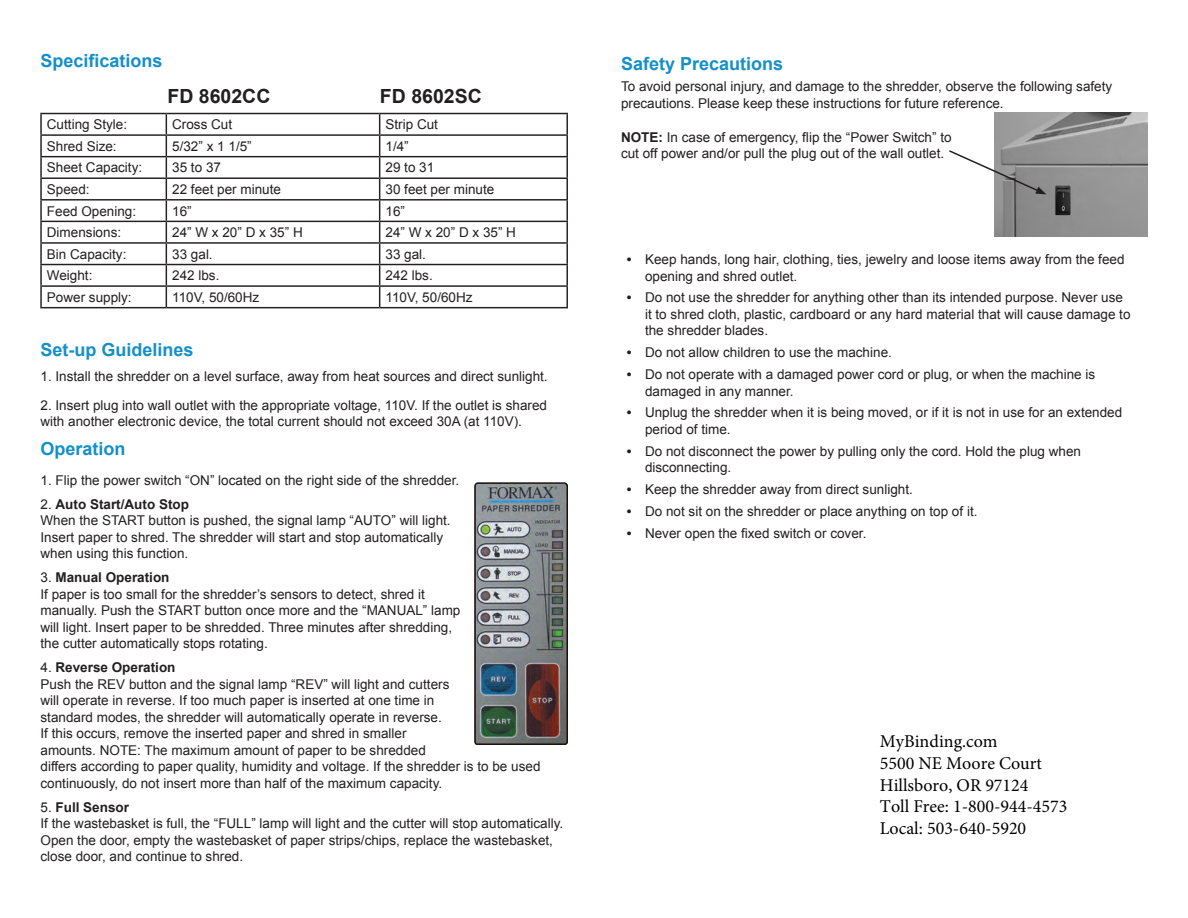
<style>
.page{position:relative;width:1188px;height:918px;background:#fff}
.page>*{position:absolute;margin:0;border:0;box-sizing:border-box;transform-origin:0 0}
.t1{font:700 19.5px "Arial";color:#231f20}
.t2{font:18px/21.6px "Minion Pro";color:#000}
.t3{font:700 18px "Arial";color:#1490c8}
.t4{font:13.5px/16.5px "Arial";color:#231f20}
.t5{font:700 13.5px "Arial";color:#231f20}
.s1{font-weight:700}
.s2{font-weight:400}
</style>
<div class="page">
<img style="left:995px;top:112px;width:153px;height:125px">
<img style="left:474px;top:482px;width:94px;height:263px">
<img style="left:476px;top:484px;width:91px;height:259px">
<svg style="left:949px;top:149px;width:97px;height:45px"></svg>
<hr style="left:40px;top:113px;width:126px;height:1px;background:#231f20">
<hr style="left:40px;top:114px;width:2px;height:20px;background:#231f20">
<hr style="left:166px;top:113px;width:214px;height:1px;background:#231f20">
<hr style="left:380px;top:113px;width:188px;height:1px;background:#231f20">
<hr style="left:566px;top:114px;width:2px;height:20px;background:#231f20">
<hr style="left:40px;top:134px;width:126px;height:2px;background:#231f20">
<hr style="left:40px;top:136px;width:2px;height:20px;background:#231f20">
<hr style="left:166px;top:134px;width:214px;height:2px;background:#231f20">
<hr style="left:380px;top:134px;width:188px;height:2px;background:#231f20">
<hr style="left:566px;top:136px;width:2px;height:20px;background:#231f20">
<hr style="left:40px;top:156px;width:126px;height:1px;background:#231f20">
<hr style="left:40px;top:157px;width:2px;height:20px;background:#231f20">
<hr style="left:166px;top:156px;width:214px;height:1px;background:#231f20">
<hr style="left:380px;top:156px;width:188px;height:1px;background:#231f20">
<hr style="left:566px;top:157px;width:2px;height:20px;background:#231f20">
<hr style="left:40px;top:177px;width:126px;height:2px;background:#231f20">
<hr style="left:40px;top:179px;width:2px;height:20px;background:#231f20">
<hr style="left:166px;top:177px;width:214px;height:2px;background:#231f20">
<hr style="left:380px;top:177px;width:188px;height:2px;background:#231f20">
<hr style="left:566px;top:179px;width:2px;height:20px;background:#231f20">
<hr style="left:40px;top:199px;width:126px;height:2px;background:#231f20">
<hr style="left:40px;top:201px;width:2px;height:20px;background:#231f20">
<hr style="left:166px;top:199px;width:214px;height:2px;background:#231f20">
<hr style="left:380px;top:199px;width:188px;height:2px;background:#231f20">
<hr style="left:566px;top:201px;width:2px;height:20px;background:#231f20">
<hr style="left:40px;top:221px;width:126px;height:1px;background:#231f20">
<hr style="left:40px;top:222px;width:2px;height:20px;background:#231f20">
<hr style="left:166px;top:221px;width:214px;height:1px;background:#231f20">
<hr style="left:380px;top:221px;width:188px;height:1px;background:#231f20">
<hr style="left:566px;top:222px;width:2px;height:20px;background:#231f20">
<hr style="left:40px;top:242px;width:126px;height:2px;background:#231f20">
<hr style="left:40px;top:244px;width:2px;height:20px;background:#231f20">
<hr style="left:166px;top:242px;width:214px;height:2px;background:#231f20">
<hr style="left:380px;top:242px;width:188px;height:2px;background:#231f20">
<hr style="left:566px;top:244px;width:2px;height:20px;background:#231f20">
<hr style="left:40px;top:264px;width:126px;height:1px;background:#231f20">
<hr style="left:40px;top:265px;width:2px;height:20px;background:#231f20">
<hr style="left:166px;top:264px;width:214px;height:1px;background:#231f20">
<hr style="left:380px;top:264px;width:188px;height:1px;background:#231f20">
<hr style="left:566px;top:265px;width:2px;height:20px;background:#231f20">
<hr style="left:40px;top:285px;width:126px;height:2px;background:#231f20">
<hr style="left:40px;top:287px;width:2px;height:20px;background:#231f20">
<hr style="left:166px;top:285px;width:214px;height:2px;background:#231f20">
<svg style="left:166px;top:114px;width:1px;height:193px"></svg>
<hr style="left:380px;top:285px;width:188px;height:2px;background:#231f20">
<svg style="left:379px;top:114px;width:1px;height:193px"></svg>
<hr style="left:566px;top:287px;width:2px;height:20px;background:#231f20">
<hr style="left:40px;top:307px;width:126px;height:1px;background:#231f20">
<hr style="left:166px;top:307px;width:214px;height:1px;background:#231f20">
<hr style="left:380px;top:307px;width:188px;height:1px;background:#231f20">
<p class="t3" style="left:41px;top:49px;width:124px">Specifications</p>
<p class="t3" style="left:621px;top:52px;width:164px">Safety Precautions</p>
<p class="t4" style="left:621px;top:78px;width:493px">To avoid personal injury, and damage to the shredder, observe the following safety precautions. Please keep these instructions for future reference.</p>
<p class="t4" style="left:621px;top:129px;width:332px"><span class="s1">NOTE:</span> In case of emergency, flip the “Power Switch” to cut off power and/or pull the plug out of the wall outlet.</p>
<p class="t1" style="left:167px;top:84px;width:104px">FD 8602CC</p>
<p class="t1" style="left:380px;top:84px;width:103px">FD 8602SC</p>
<p class="t4" style="left:47px;top:116px;width:82px">Cutting Style:</p>
<p class="t4" style="left:172px;top:116px;width:62px">Cross Cut</p>
<p class="t4" style="left:386px;top:116px;width:54px">Strip Cut</p>
<p class="t4" style="left:47px;top:138px;width:71px">Shred Size:</p>
<p class="t4" style="left:172px;top:138px;width:81px">5/32” x 1 1/5”</p>
<p class="t4" style="left:386px;top:138px;width:25px">1/4”</p>
<p class="t4" style="left:47px;top:160px;width:97px">Sheet Capacity:</p>
<p class="t4" style="left:172px;top:160px;width:50px">35 to 37</p>
<p class="t4" style="left:386px;top:160px;width:50px">29 to 31</p>
<p class="t4" style="left:47px;top:181px;width:44px">Speed:</p>
<p class="t4" style="left:172px;top:181px;width:110px">22 feet per minute</p>
<p class="t4" style="left:386px;top:181px;width:110px">30 feet per minute</p>
<p class="t4" style="left:47px;top:203px;width:91px">Feed Opening:</p>
<p class="t4" style="left:172px;top:203px;width:21px">16”</p>
<p class="t4" style="left:386px;top:203px;width:21px">16”</p>
<p class="t4" style="left:47px;top:224px;width:76px">Dimensions:</p>
<p class="t4" style="left:172px;top:224px;width:132px">24” W x 20” D x 35” H</p>
<p class="t4" style="left:386px;top:224px;width:132px">24” W x 20” D x 35” H</p>
<p class="t4" style="left:47px;top:246px;width:81px">Bin Capacity:</p>
<p class="t4" style="left:172px;top:246px;width:42px">33 gal.</p>
<p class="t4" style="left:386px;top:246px;width:42px">33 gal.</p>
<p class="t4" style="left:47px;top:267px;width:47px">Weight:</p>
<p class="t4" style="left:172px;top:267px;width:49px">242 lbs.</p>
<p class="t4" style="left:386px;top:267px;width:49px">242 lbs.</p>
<p class="t4" style="left:47px;top:289px;width:86px">Power supply:</p>
<p class="t4" style="left:172px;top:289px;width:89px">110V, 50/60Hz</p>
<p class="t4" style="left:386px;top:289px;width:89px">110V, 50/60Hz</p>
<p class="t5" style="left:627px;top:250px;width:6px">•</p>
<p class="t4" style="left:645px;top:251px;width:481px">Keep hands, long hair, clothing, ties, jewelry and loose items away from the feed opening and shred outlet.</p>
<p class="t5" style="left:627px;top:289px;width:6px">•</p>
<p class="t4" style="left:645px;top:290px;width:487px">Do not use the shredder for anything other than its intended purpose. Never use it to shred cloth, plastic, cardboard or any hard material that will cause damage to the shredder blades.</p>
<p class="t5" style="left:627px;top:344px;width:6px">•</p>
<p class="t4" style="left:645px;top:344px;width:248px">Do not allow children to use the machine.</p>
<p class="t5" style="left:627px;top:365px;width:6px">•</p>
<p class="t4" style="left:645px;top:366px;width:452px">Do not operate with a damaged power cord or plug, or when the machine is damaged in any manner.</p>
<p class="t5" style="left:627px;top:404px;width:6px">•</p>
<p class="t4" style="left:645px;top:405px;width:479px">Unplug the shredder when it is being moved, or if it is not in use for an extended period of time.</p>
<p class="t5" style="left:627px;top:442px;width:6px">•</p>
<p class="t4" style="left:645px;top:443px;width:437px">Do not disconnect the power by pulling only the cord. Hold the plug when disconnecting.</p>
<p class="t5" style="left:627px;top:480px;width:6px">•</p>
<p class="t4" style="left:645px;top:481px;width:269px">Keep the shredder away from direct sunlight.</p>
<p class="t5" style="left:627px;top:502px;width:6px">•</p>
<p class="t4" style="left:645px;top:503px;width:334px">Do not sit on the shredder or place anything on top of it.</p>
<p class="t5" style="left:627px;top:524px;width:6px">•</p>
<p class="t4" style="left:645px;top:525px;width:223px">Never open the fixed switch or cover.</p>
<p class="t3" style="left:40px;top:338px;width:155px">Set-up Guidelines</p>
<p class="t4" style="left:40px;top:368px;width:509px">1. Install the shredder on a level surface, away from heat sources and direct sunlight.</p>
<p class="t4" style="left:40px;top:397px;width:508px">2. Insert plug into wall outlet with the appropriate voltage, 110V. If the outlet is shared with another electronic device, the total current should not exceed 30A (at 110V).</p>
<p class="t3" style="left:41px;top:437px;width:87px">Operation</p>
<p class="t4" style="left:40px;top:472px;width:420px">1. Flip the power switch “ON” located on the right side of the shredder.</p>
<p class="t5" style="left:40px;top:495px;width:150px"><span class="s2">2.</span> Auto Start/Auto Stop</p>
<p class="t4" style="left:40px;top:512px;width:412px">When the START button is pushed, the signal lamp “AUTO” will light.<br>Insert paper to shred. The shredder will start and stop automatically when using this function.</p>
<p class="t5" style="left:40px;top:569px;width:131px"><span class="s2">3.</span> Manual Operation</p>
<p class="t4" style="left:40px;top:586px;width:421px">If paper is too small for the shredder’s sensors to detect, shred it manually. Push the START button once more and the “MANUAL” lamp will light. Insert paper to be shredded. Three minutes after shredding, the cutter automatically stops rotating.</p>
<p class="t5" style="left:40px;top:659px;width:137px"><span class="s2">4.</span> Reverse Operation</p>
<p class="t4" style="left:40px;top:676px;width:502px">Push the REV button and the signal lamp “REV” will light and cutters<br>will operate in reverse. If too much paper is inserted at one time in<br>standard modes, the shredder will automatically operate in reverse.<br>If this occurs, remove the inserted paper and shred in smaller<br>amounts. NOTE: The maximum amount of paper to be shredded<br>differs according to paper quality, humidity and voltage. If the shredder is to be used continuously, do not insert more than half of the maximum capacity.</p>
<p class="t5" style="left:40px;top:798px;width:90px"><span class="s2">5.</span> Full Sensor</p>
<p class="t4" style="left:40px;top:815px;width:524px">If the wastebasket is full, the “FULL” lamp will light and the cutter will stop automatically.<br>Open the door, empty the wastebasket of paper strips/chips, replace the wastebasket, close door, and continue to shred.</p>
<h2 class="t2" style="left:880px;top:731px;width:189px">MyBinding.com<br>5500 NE Moore Court<br>Hillsboro, OR 97124<br>Toll Free: 1-800-944-4573<br>Local: 503-640-5920</h2>
</div>
